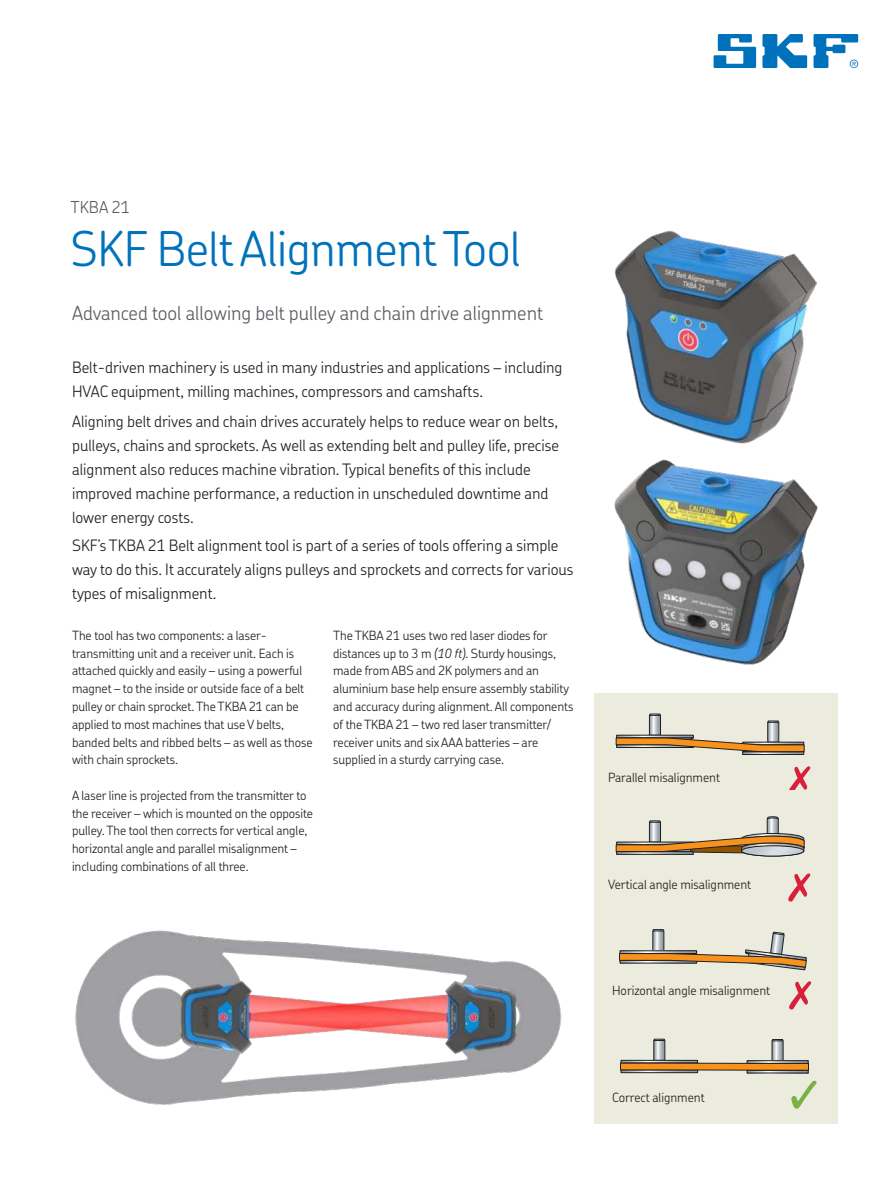
<style>
.page{position:relative;width:893px;height:1191px;background:#fff}
.page>*{position:absolute;margin:0;border:0;box-sizing:border-box;transform-origin:0 0}
.t1{font:300 48px "SKF Chevin OT";letter-spacing:-.01em;color:#0072bc}
.t2{font:300 19.5px "SKF Chevin OT";color:#5c5f64}
.t3{font:300 16.5px "SKF Chevin OT";color:#5c5f64}
.t4{font:300 15.75px/24px "SKF Chevin OT";color:#231f20}
.t5{font:300 12.75px/17.7px "SKF Chevin OT";letter-spacing:-.005em;color:#231f20}
.s1{font-style:italic}
</style>
<div class="page">
<svg style="left:713px;top:34px;width:43px;height:34px"></svg>
<svg style="left:762px;top:34px;width:45px;height:34px"></svg>
<svg style="left:813px;top:34px;width:45px;height:34px"></svg>
<img style="left:615px;top:230px;width:202px;height:212px">
<img style="left:614px;top:442px;width:204px;height:223px">
<img style="left:75px;top:930px;width:487px;height:175px">
<div style="left:594px;top:693px;width:243px;height:430px;background:#ebebde"></div>
<div style="left:742px;top:751px;width:62px;height:4px;border:1px solid #231f20"></div>
<svg style="left:615px;top:713px;width:189px;height:39px"></svg>
<svg style="left:619px;top:929px;width:188px;height:42px"></svg>
<div style="left:620px;top:1070px;width:78px;height:3px;border:1px solid #231f20"></div>
<svg style="left:620px;top:1038px;width:189px;height:33px"></svg>
<svg style="left:789px;top:766px;width:21px;height:23px"></svg>
<svg style="left:615px;top:816px;width:195px;height:86px"></svg>
<svg style="left:789px;top:981px;width:22px;height:29px"></svg>
<svg style="left:791px;top:1080px;width:26px;height:29px"></svg>
<p class="t3" style="left:71px;top:200px;width:61px">TKBA 21</p>
<h1 class="t1" style="left:71px;top:226px;width:452px">SKF Belt Alignment Tool</h1>
<h2 class="t2" style="left:72px;top:304px;width:472px">Advanced tool allowing belt pulley and chain drive alignment</h2>
<p class="t4" style="left:72px;top:356px;width:492px">Belt-driven machinery is used in many industries and applications – including<br>HVAC equipment, milling machines, compressors and camshafts.</p>
<p class="t4" style="left:72px;top:410px;width:488px">Aligning belt drives and chain drives accurately helps to reduce wear on belts, pulleys, chains and sprockets. As well as extending belt and pulley life, precise alignment also reduces machine vibration. Typical benefits of this include improved machine performance, a reduction in unscheduled downtime and lower energy costs.</p>
<p class="t4" style="left:72px;top:534px;width:503px">SKF’s TKBA 21 Belt alignment tool is part of a series of tools offering a simple way to do this. It accurately aligns pulleys and sprockets and corrects for various types of misalignment.</p>
<p class="t5" style="left:72px;top:627px;width:242px">The tool has two components: a laser&shy;transmitting unit and a receiver unit. Each is attached quickly and easily – using a powerful magnet – to the inside or outside face of a belt pulley or chain sprocket. The TKBA 21 can be applied to most machines that use V belts, banded belts and ribbed belts – as well as those with chain sprockets.</p>
<p class="t5" style="left:72px;top:787px;width:242px">A laser line is projected from the transmitter to the receiver – which is mounted on the opposite pulley. The tool then corrects for vertical angle, horizontal angle and parallel misalignment – including combinations of all three.</p>
<p class="t5" style="left:333px;top:627px;width:242px">The TKBA 21 uses two red laser diodes for distances up to 3 m <span class="s1">(10 ft)</span>. Sturdy housings, made from ABS and 2K polymers and an aluminium base help ensure assembly stability and accuracy during alignment. All components of the TKBA 21 – two red laser transmitter/ receiver units and six AAA batteries – are supplied in a sturdy carrying case.</p>
<p class="t5" style="left:608px;top:769px;width:113px">Parallel misalignment</p>
<p class="t5" style="left:608px;top:876px;width:144px">Vertical angle misalignment</p>
<p class="t5" style="left:612px;top:982px;width:159px">Horizontal angle misalignment</p>
<p class="t5" style="left:612px;top:1089px;width:94px">Correct alignment</p>
</div>
